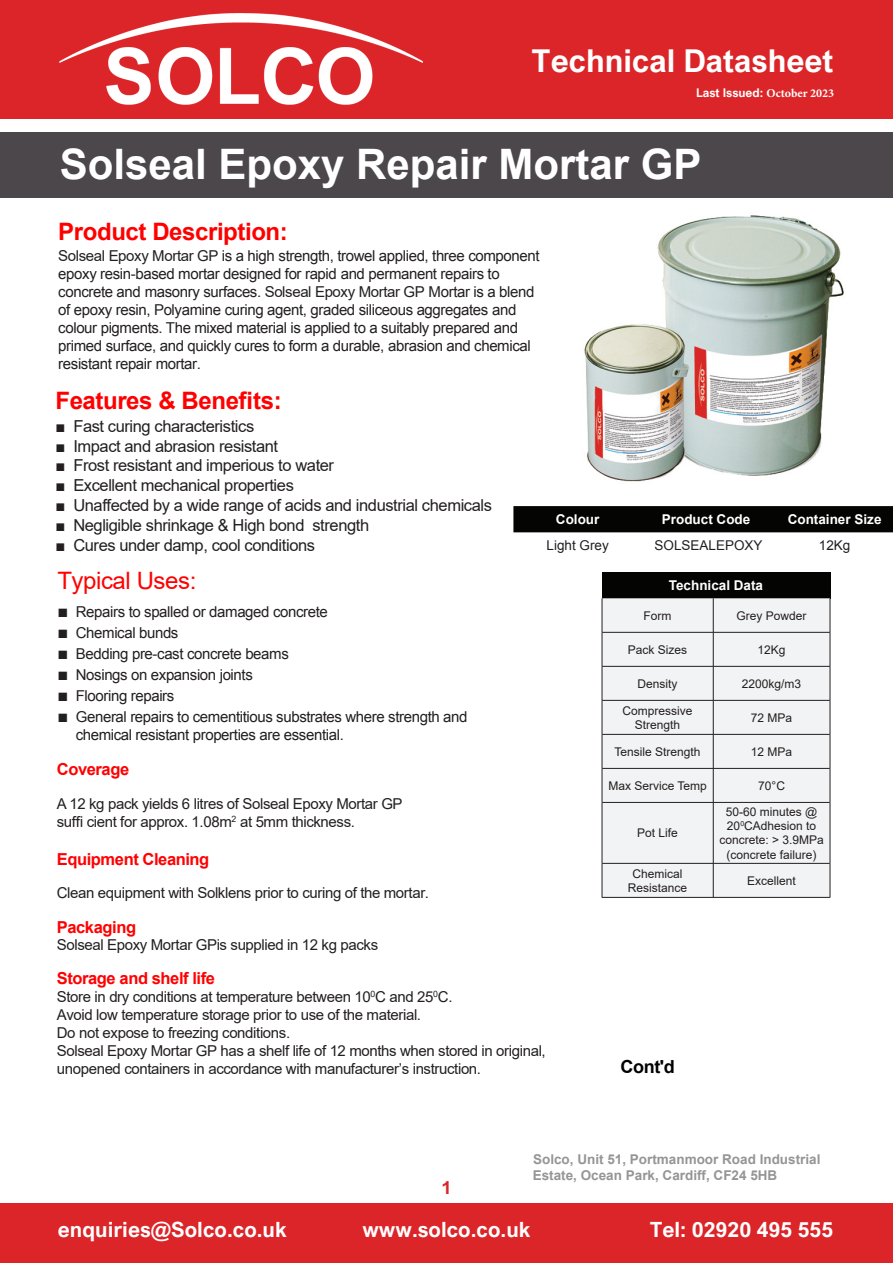
<style>
.page{position:relative;width:893px;height:1263px;background:#fff}
.page>*{position:absolute;margin:0;border:0;box-sizing:border-box;transform-origin:0 0}
.t1{font:700 42px "Arial";color:#fff}
.t2{font:700 31.5px "Arial Nova";color:#fff}
.t3{font:700 24px "Arial";letter-spacing:-.015em;color:#f00}
.t4{font:24px "Arial";letter-spacing:-.015em;color:#f00}
.t5{font:700 21px "Arial Nova";color:#fff}
.t6{font:700 18px "Arial";color:#000}
.t7{font:700 18px "Arial Nova";color:#da262a}
.t8{font:16.5px "Arial";letter-spacing:-.025em;color:#231f20}
.t9{font:700 16.5px "Arial";letter-spacing:-.025em;color:#f00}
.t10{font:15px/18px "Arial";letter-spacing:-.025em;color:#231f20}
.t11{font:15px/17.9px "Arial";letter-spacing:-.025em;color:#231f20}
.t12{font:700 13.5px/16.2px "Arial";color:#959595}
.t13{font:700 13.5px "Arial";color:#fff}
.t14{font:13.5px "Arial";color:#231f20}
.t15{font:12px/14.4px "Arial";color:#231f20;text-align:center}
.t16{font:700 12px "Arial Nova";color:#fff}
.s1{font-family:"Minion Pro"}
.s2{font-style:inherit}
.s3{font-weight:700}
.s4{font-weight:700;font-size:18px}
</style>
<div class="page">
<div style="left:0;top:132px;width:893px;height:66px;background:#4c474b"></div>
<div style="left:0;top:0;width:893px;height:118px;background:#db2528"></div>
<img style="left:60px;top:14px;width:363px;height:90px">
<div style="left:0;top:1203px;width:893px;height:60px;background:#db2528"></div>
<img style="left:584px;top:215px;width:260px;height:267px">
<div style="left:602px;top:572px;width:228px;height:26px;background:#040503"></div>
<div style="left:603px;top:598px;width:227px;height:299px;background:#f2f3f4"></div>
<hr style="left:713px;top:598px;width:1px;height:34px;background:#231f20">
<hr style="left:602px;top:632px;width:228px;height:1px;background:#231f20">
<hr style="left:713px;top:632px;width:1px;height:34px;background:#231f20">
<hr style="left:602px;top:666px;width:228px;height:1px;background:#231f20">
<hr style="left:713px;top:666px;width:1px;height:34px;background:#231f20">
<hr style="left:602px;top:700px;width:228px;height:1px;background:#231f20">
<hr style="left:713px;top:700px;width:1px;height:34px;background:#231f20">
<hr style="left:713px;top:734px;width:1px;height:34px;background:#231f20">
<hr style="left:713px;top:768px;width:1px;height:34px;background:#231f20">
<hr style="left:713px;top:803px;width:1px;height:60px;background:#231f20">
<hr style="left:713px;top:863px;width:1px;height:34px;background:#231f20">
<hr style="left:602px;top:734px;width:228px;height:1px;background:#231f20">
<hr style="left:602px;top:768px;width:228px;height:1px;background:#231f20">
<hr style="left:602px;top:598px;width:1px;height:34px;background:#231f20">
<hr style="left:830px;top:598px;width:1px;height:34px;background:#231f20">
<hr style="left:602px;top:632px;width:1px;height:34px;background:#231f20">
<hr style="left:830px;top:632px;width:1px;height:34px;background:#231f20">
<hr style="left:602px;top:666px;width:1px;height:34px;background:#231f20">
<hr style="left:830px;top:666px;width:1px;height:34px;background:#231f20">
<hr style="left:602px;top:700px;width:1px;height:34px;background:#231f20">
<hr style="left:830px;top:700px;width:1px;height:34px;background:#231f20">
<hr style="left:602px;top:734px;width:1px;height:34px;background:#231f20">
<hr style="left:830px;top:734px;width:1px;height:34px;background:#231f20">
<hr style="left:602px;top:768px;width:1px;height:34px;background:#231f20">
<hr style="left:830px;top:768px;width:1px;height:34px;background:#231f20">
<hr style="left:602px;top:802px;width:1px;height:61px;background:#231f20">
<hr style="left:830px;top:802px;width:1px;height:61px;background:#231f20">
<hr style="left:602px;top:863px;width:1px;height:34px;background:#231f20">
<hr style="left:830px;top:863px;width:1px;height:34px;background:#231f20">
<hr style="left:602px;top:802px;width:228px;height:1px;background:#231f20">
<hr style="left:602px;top:863px;width:228px;height:1px;background:#231f20">
<hr style="left:602px;top:897px;width:228px;height:1px;background:#231f20">
<div style="left:513px;top:506px;width:380px;height:26px;background:#040503"></div>
<p class="t2" style="left:532px;top:43px;width:303px">Technical Datasheet</p>
<p class="t16" style="left:696px;top:85px;width:140px">Last Issued: <span class="s1">October 2023</span></p>
<p class="t1" style="left:60px;top:135px;width:643px">Solseal Epoxy Repair Mortar GP</p>
<h3 class="t3" style="left:58px;top:218px;width:231px">Product Description<span class="s2">:</span></h3>
<p class="t10" style="left:58px;top:247px;width:483px">Solseal Epoxy Mortar GP is a high strength, trowel applied, three component epoxy resin-based mortar designed for rapid and permanent repairs to concrete and masonry surfaces. Solseal Epoxy Mortar GP Mortar is a blend of epoxy resin, Polyamine curing agent, graded siliceous aggregates and colour pigments. The mixed material is applied to a suitably prepared and primed surface, and quickly cures to form a durable, abrasion and chemical resistant repair mortar.</p>
<h3 class="t3" style="left:55px;top:387px;width:228px">Features &amp; Benefits<span class="s2">:</span></h3>
<p class="t8" style="left:55px;top:415px;width:200px"><span class="s3">■</span> Fast curing characteristics</p>
<p class="t8" style="left:55px;top:434px;width:224px">■ Impact and abrasion resistant</p>
<p class="t8" style="left:55px;top:454px;width:280px">■ Frost resistant and imperious to water</p>
<p class="t8" style="left:55px;top:474px;width:240px">■ Excellent mechanical properties</p>
<p class="t8" style="left:55px;top:494px;width:438px">■ Unaffected by a wide range of acids and industrial chemicals</p>
<p class="t8" style="left:55px;top:514px;width:315px">■ Negligible shrinkage &amp; High bond strength</p>
<p class="t8" style="left:55px;top:533px;width:261px">■ Cures under damp, cool conditions</p>
<h3 class="t4" style="left:57px;top:564px;width:141px">Typical Uses:</h3>
<p class="t13" style="left:556px;top:512px;width:45px">Colour</p>
<p class="t13" style="left:662px;top:512px;width:90px">Product Code</p>
<p class="t13" style="left:788px;top:512px;width:95px">Container Size</p>
<p class="t14" style="left:546px;top:538px;width:64px">Light Grey</p>
<p class="t14" style="left:654px;top:538px;width:110px">SOLSEALEPOXY</p>
<p class="t14" style="left:819px;top:538px;width:33px">12Kg</p>
<p class="t13" style="left:669px;top:578px;width:96px">Technical Data</p>
<p class="t15" style="left:644px;top:608px;width:29px">Form</p>
<p class="t15" style="left:737px;top:608px;width:72px">Grey Powder</p>
<p class="t15" style="left:628px;top:642px;width:61px">Pack Sizes</p>
<p class="t15" style="left:758px;top:642px;width:30px">12Kg</p>
<p class="t15" style="left:638px;top:676px;width:42px">Density</p>
<p class="t15" style="left:742px;top:676px;width:61px">2200kg/m3</p>
<p class="t15" style="left:623px;top:703px;width:72px">Compressive<br>Strength</p>
<p class="t15" style="left:751px;top:710px;width:43px">72 MPa</p>
<p class="t15" style="left:615px;top:744px;width:88px">Tensile Strength</p>
<p class="t15" style="left:751px;top:744px;width:43px">12 MPa</p>
<p class="t15" style="left:608px;top:778px;width:100px">Max Service Temp</p>
<p class="t15" style="left:758px;top:778px;width:28px">70°C</p>
<p class="t15" style="left:637px;top:826px;width:42px">Pot Life</p>
<p class="t10" style="left:57px;top:603px;width:272px"><span class="s4">■</span> Repairs to spalled or damaged concrete</p>
<p class="t10" style="left:57px;top:624px;width:123px"><span class="s4">■</span> Chemical bunds</p>
<p class="t10" style="left:57px;top:645px;width:233px"><span class="s4">■</span> Bedding pre-cast concrete beams</p>
<p class="t10" style="left:57px;top:666px;width:197px"><span class="s4">■</span> Nosings on expansion joints</p>
<p class="t10" style="left:57px;top:687px;width:119px"><span class="s4">■</span> Flooring repairs</p>
<p class="t10" style="left:76px;top:708px;width:393px;text-indent:-18px"><span class="s4">■</span> General repairs to cementitious substrates where strength and chemical resistant properties are essential.</p>
<p class="t9" style="left:57px;top:760px;width:74px">Coverage</p>
<p class="t11" style="left:57px;top:794px;width:347px">A 12 kg pack yields 6 litres of Solseal Epoxy Mortar GP suf<span class="s2">fi</span> cient for approx. 1.08m<sup>2</sup> at 5mm thickness.</p>
<p class="t9" style="left:57px;top:850px;width:154px">Equipment Cleaning</p>
<p class="t11" style="left:57px;top:884px;width:374px">Clean equipment with Solklens prior to curing of the mortar.</p>
<p class="t9" style="left:57px;top:917px;width:81px">Packaging</p>
<p class="t11" style="left:57px;top:936px;width:323px">Solseal Epoxy Mortar GPis supplied in 12 kg packs</p>
<p class="t9" style="left:57px;top:969px;width:160px">Storage and shelf life</p>
<p class="t11" style="left:57px;top:988px;width:490px">Store in dry conditions at temperature between 10<sup>0</sup>C and 25<sup>0</sup>C.<br>Avoid low temperature storage prior to use of the material.<br>Do not expose to freezing conditions.<br>Solseal Epoxy Mortar GP has a shelf life of 12 months when stored in original, unopened containers in accordance with manufacturer’s instruction.</p>
<p class="t15" style="left:719px;top:804px;width:106px">50-60 minutes @<br>20<sup>0</sup>CAdhesion to concrete: &gt; 3.9MPa (concrete failure)</p>
<p class="t15" style="left:628px;top:866px;width:61px">Chemical<br>Resistance</p>
<p class="t15" style="left:747px;top:873px;width:50px">Excellent</p>
<p class="t6" style="left:620px;top:1054px;width:56px">Cont'd</p>
<p class="t7" style="left:441px;top:1177px;width:12px">1</p>
<p class="t12" style="left:533px;top:1151px;width:289px">Solco, Unit 51, Portmanmoor Road Industrial<br>Estate, Ocean Park, Cardiff, CF24 5HB</p>
<p class="t5" style="left:58px;top:1217px;width:230px">enquiries@Solco.co.uk</p>
<p class="t5" style="left:362px;top:1217px;width:170px">www.solco.co.uk</p>
<p class="t5" style="left:650px;top:1217px;width:185px">Tel: 02920 495 555</p>
</div>
